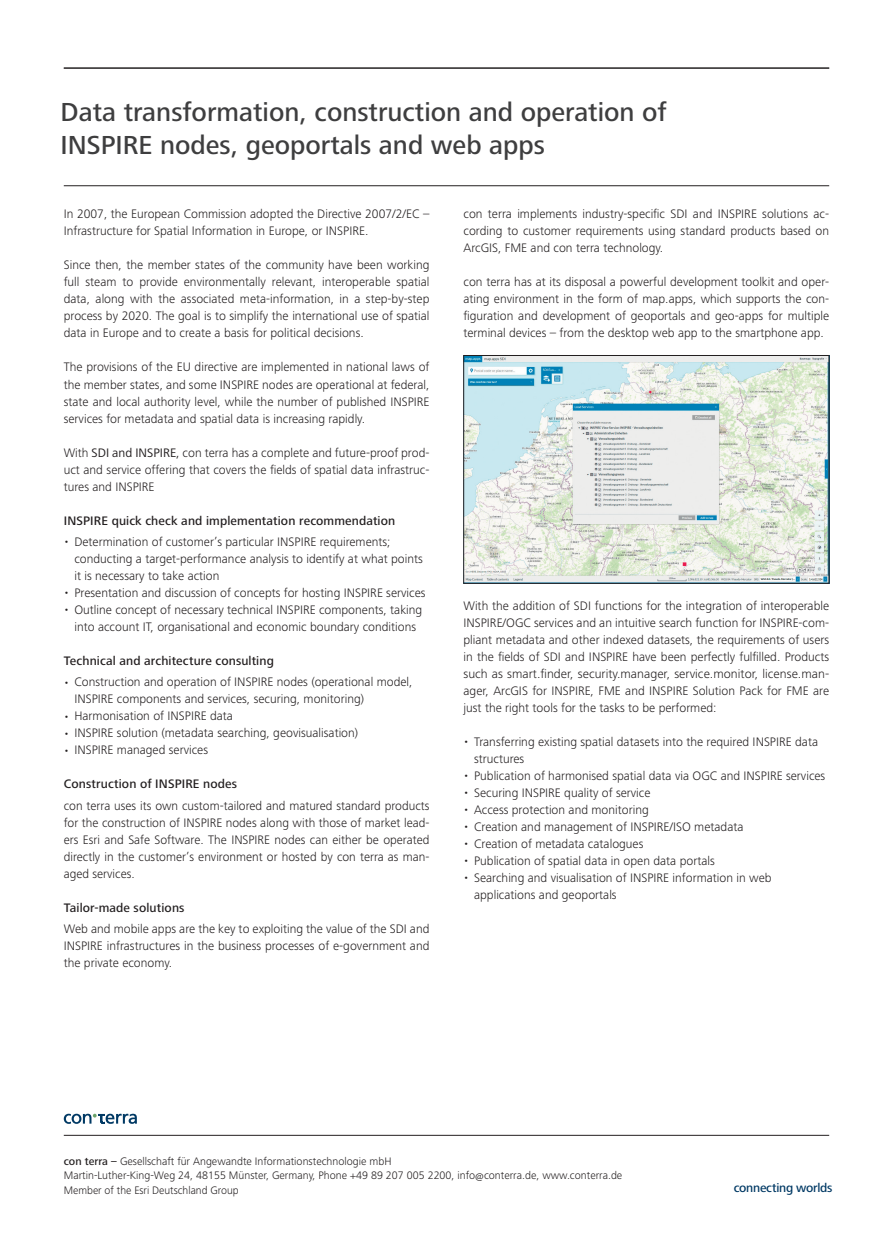
<style>
.page{position:relative;width:893px;height:1234px;background:#fff}
.page>*{position:absolute;margin:0;border:0;box-sizing:border-box;transform-origin:0 0}
.t1{font:500 27px/32.4px "Frutiger Next LT";color:#3e3e3f}
.t2{font:300 12.75px/17px "Frutiger Next LT";color:#231f20;text-align:justify}
.t3{font:500 12.75px "Frutiger Next LT";letter-spacing:.01em;color:#231f20}
.t4{font:500 12.75px "Frutiger Next LT";letter-spacing:-.02em;color:#003964}
.t5{font:300 11.25px/14.2px "Frutiger Next LT";color:#231f20}
.s1{font-weight:400}
.s2{font-size:10.5px}
.s3{font-weight:500}
</style>
<div class="page">
<svg style="left:64px;top:1113px;width:73px;height:10px"></svg>
<hr style="left:64px;top:1134px;width:765px;height:1px;background:#231f20">
<hr style="left:64px;top:68px;width:765px;height:1px;background:#231f20">
<hr style="left:64px;top:185px;width:765px;height:1px;background:#231f20">
<img style="left:465px;top:357px;width:362px;height:224px">
<div style="left:463px;top:355px;width:366px;height:228px;border:1px solid #231f20"></div>
<h1 class="t1" style="left:61px;top:96px;width:608px">Data transformation, construction and operation of<br>INSPIRE nodes, geoportals and web apps</h1>
<p class="t2" style="left:64px;top:205px;width:367px">In 2007, the European Commission adopted the Directive 2007/2/EC –<br>Infrastructure for Spatial Information in Europe, or INSPIRE.</p>
<p class="t2" style="left:64px;top:256px;width:367px">Since then, the member states of the community have been working full steam to provide environmentally relevant, interoperable spatial data, along with the associated meta-information, in a step-by-step process by 2020. The goal is to simplify the international use of spatial data in Europe and to create a basis for political decisions.</p>
<p class="t2" style="left:64px;top:359px;width:367px">The provisions of the EU directive are implemented in national laws of the member states, and some INSPIRE nodes are operational at federal, state and local authority level, while the number of published INSPIRE services for metadata and spatial data is increasing rapidly.</p>
<p class="t2" style="left:64px;top:444px;width:367px">With <span class="s1">SDI and INSPIRE,</span> con terra has a complete and future-proof prod&shy;uct and service offering that covers the fields of spatial data infrastruc&shy;tures and INSPIRE</p>
<p class="t3" style="left:64px;top:513px;width:333px">INSPIRE quick check and implementation recommendation</p>
<p class="t2" style="left:74px;top:533px;width:350px;text-align:left;text-indent:-11px"><span class="s2">•</span> Determination of customer’s particular INSPIRE requirements; conducting a target-performance analysis to identify at what points it is necessary to take action</p>
<p class="t2" style="left:64px;top:584px;width:363px"><span class="s2">•</span> Presentation and discussion of concepts for hosting INSPIRE services</p>
<p class="t2" style="left:64px;top:601px;width:360px;text-align:center"><span class="s2">•</span> Outline concept of necessary technical INSPIRE components, taking into account IT, organisational and economic boundary conditions</p>
<p class="t3" style="left:64px;top:653px;width:212px">Technical and architecture consulting</p>
<p class="t2" style="left:74px;top:673px;width:340px;text-indent:-11px"><span class="s2">•</span> Construction and operation of INSPIRE nodes (operational model,<br>INSPIRE components and services, securing, monitoring)</p>
<p class="t2" style="left:64px;top:707px;width:171px"><span class="s2">•</span> Harmonisation of INSPIRE data</p>
<p class="t2" style="left:64px;top:724px;width:296px"><span class="s2">•</span> INSPIRE solution (metadata searching, geovisualisation)</p>
<p class="t2" style="left:64px;top:741px;width:146px"><span class="s2">•</span> INSPIRE managed services</p>
<p class="t3" style="left:64px;top:777px;width:175px">Construction of INSPIRE nodes</p>
<p class="t2" style="left:64px;top:796px;width:367px">con terra uses its own custom-tailored and matured standard products for the construction of INSPIRE nodes along with those of market lead&shy;ers Esri and Safe Software. The INSPIRE nodes can either be operated directly in the customer’s environment or hosted by con terra as man&shy;aged services.</p>
<p class="t3" style="left:64px;top:900px;width:122px">Tailor-made solutions</p>
<p class="t2" style="left:64px;top:920px;width:367px">Web and mobile apps are the key to exploiting the value of the SDI and INSPIRE infrastructures in the business processes of e-government and the private economy.</p>
<p class="t2" style="left:463px;top:205px;width:367px">con terra implements industry-specific SDI and INSPIRE solutions ac&shy;cording to customer requirements using standard products based on ArcGIS, FME and con terra technology.</p>
<p class="t2" style="left:463px;top:273px;width:367px">con terra has at its disposal a powerful development toolkit and oper&shy;ating environment in the form of map.apps, which supports the con&shy;figuration and development of geoportals and geo-apps for multiple terminal devices – from the desktop web app to the smartphone app.</p>
<p class="t2" style="left:463px;top:597px;width:367px">With the addition of SDI functions for the integration of interoperable INSPIRE/OGC services and an intuitive search function for INSPIRE-com&shy;pliant metadata and other indexed datasets, the requirements of users in the fields of SDI and INSPIRE have been perfectly fulfilled. Products such as smart.finder, security.manager, service.monitor, license.man&shy;ager, ArcGIS for INSPIRE, FME and INSPIRE Solution Pack for FME are just the right tools for the tasks to be performed:</p>
<p class="t2" style="left:474px;top:733px;width:345px;text-indent:-11px"><span class="s2">•</span> Transferring existing spatial datasets into the required INSPIRE data structures</p>
<p class="t2" style="left:463px;top:767px;width:363px"><span class="s2">•</span> Publication of harmonised spatial data via OGC and INSPIRE services</p>
<p class="t2" style="left:463px;top:784px;width:189px"><span class="s2">•</span> Securing INSPIRE quality of service</p>
<p class="t2" style="left:463px;top:801px;width:187px"><span class="s2">•</span> Access protection and monitoring</p>
<p class="t2" style="left:463px;top:818px;width:282px"><span class="s2">•</span> Creation and management of INSPIRE/ISO metadata</p>
<p class="t2" style="left:463px;top:835px;width:181px"><span class="s2">•</span> Creation of metadata catalogues</p>
<p class="t2" style="left:463px;top:852px;width:253px"><span class="s2">•</span> Publication of spatial data in open data portals</p>
<p class="t2" style="left:474px;top:869px;width:299px;text-indent:-11px"><span class="s2">•</span> Searching and visualisation of INSPIRE information in web applications and geoportals</p>
<p class="t5" style="left:64px;top:1153px;width:560px"><span class="s3">con terra –</span> Gesellschaft für Angewandte Informationstechnologie mbH<br>Martin-Luther-King-Weg 24, 48155 Münster, Germany, Phone +49 89 207 005 2200, info@conterra.de, www.conterra.de<br>Member of the Esri Deutschland Group</p>
<p class="t4" style="left:734px;top:1180px;width:100px">connecting worlds</p>
</div>
